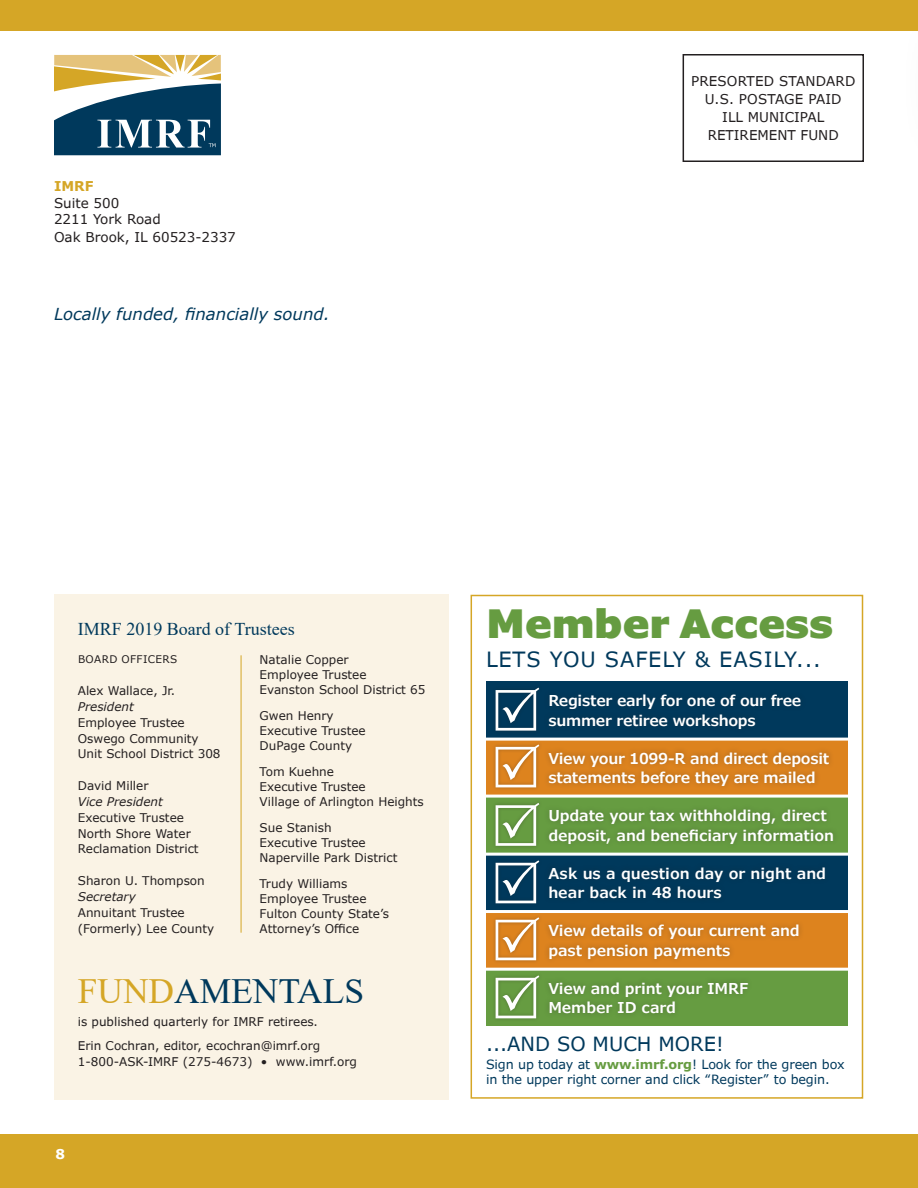
<style>
.page{position:relative;width:918px;height:1188px;background:#fff}
.page>*{position:absolute;margin:0;border:0;box-sizing:border-box;transform-origin:0 0}
.Body_text{font:900 39px "Verdana Pro";color:#669c41}
.t1{font:35.4px "Times New Roman";color:#00395c}
.Body_text-2{font:21px "Verdana Pro";letter-spacing:.04em;color:#00395c}
.Body_text-3{font:19.5px "Verdana Pro";color:#00395c}
.t2{font:18px "Times New Roman";color:#00395c}
.t3{font:italic 16.5px "Verdana";color:#00395c}
.Body_text-4{font:600 15px/19.5px "Verdana Pro";letter-spacing:-.01em;color:#fff}
.t4{font:13.5px "Verdana Pro";color:#231f20}
.t5{font:700 13.5px "Verdana Pro";color:#d5a626}
.t6{font:700 13.5px "Verdana";color:#fff}
.Body_text-5{font:12.75px/15px "Verdana Pro";letter-spacing:-.01em;color:#00395c}
.t7{font:12px/15px "Verdana";color:#231f20}
.t8{font:12px "Verdana Pro";color:#231f20}
.t9{font:italic 12px "Verdana";color:#231f20}
.t10{font:10.5px "Verdana";letter-spacing:.035em;color:#231f20}
.s1{font-style:italic}
.s2{color:#d5a626}
.s3{font-weight:700;color:#669c41}
</style>
<div class="page">
<div style="left:0;top:1134px;width:918px;height:54px;background:#d5a626"></div>
<svg style="left:54px;top:55px;width:167px;height:100px"></svg>
<div style="left:0;top:0;width:918px;height:30px;background:#d5a626"></div>
<div style="left:683px;top:54px;width:181px;height:108px;border:2px solid #231f20"></div>
<div style="left:54px;top:594px;width:394px;height:505px;background:#faf3e5"></div>
<hr style="left:241px;top:655px;width:1px;height:278px;background:#d5a626">
<div style="left:486px;top:681px;width:362px;height:58px;background:#00395c"></div>
<div style="left:486px;top:739px;width:362px;height:57px;background:#dd831e"></div>
<div style="left:543px;top:746px;width:292px;height:46px;background:#231f20;opacity:.3"></div>
<div style="left:486px;top:796px;width:362px;height:58px;background:#669c41"></div>
<div style="left:543px;top:803px;width:296px;height:47px;background:#63963f"></div>
<div style="left:486px;top:854px;width:362px;height:58px;background:#00395c"></div>
<div style="left:486px;top:912px;width:362px;height:57px;background:#dd831e"></div>
<div style="left:543px;top:918px;width:261px;height:47px;background:#231f20;opacity:.3"></div>
<div style="left:486px;top:969px;width:362px;height:57px;background:#669c41"></div>
<div style="left:543px;top:976px;width:211px;height:43px;background:#63973f"></div>
<div style="left:491px;top:741px;width:52px;height:50px;background:#231f20;opacity:.3"></div>
<div style="left:491px;top:799px;width:52px;height:51px;background:#231f20;opacity:.3"></div>
<div style="left:491px;top:914px;width:52px;height:50px;background:#231f20;opacity:.3"></div>
<div style="left:491px;top:972px;width:52px;height:50px;background:#231f20;opacity:.3"></div>
<hr style="left:478px;top:738px;width:375px;height:3px;background:#fff">
<hr style="left:478px;top:795px;width:375px;height:3px;background:#fff">
<hr style="left:478px;top:853px;width:375px;height:3px;background:#fff">
<hr style="left:478px;top:910px;width:375px;height:3px;background:#fff">
<hr style="left:478px;top:968px;width:375px;height:3px;background:#fff">
<div style="left:471px;top:595px;width:392px;height:504px;border:2px solid #d5a626"></div>
<svg style="left:497px;top:690px;width:39px;height:40px"></svg>
<svg style="left:496px;top:744px;width:43px;height:43px"></svg>
<svg style="left:496px;top:802px;width:43px;height:44px"></svg>
<svg style="left:497px;top:863px;width:39px;height:39px"></svg>
<svg style="left:496px;top:917px;width:43px;height:43px"></svg>
<svg style="left:496px;top:975px;width:43px;height:43px"></svg>
<p class="t5" style="left:54px;top:178px;width:41px">IMRF</p>
<p class="t4" style="left:54px;top:194px;width:67px">Suite 500</p>
<p class="t4" style="left:54px;top:211px;width:108px">2211 York Road</p>
<p class="t4" style="left:54px;top:229px;width:183px">Oak Brook, IL 60523-2337</p>
<p class="t3" style="left:54px;top:302px;width:277px">Locally funded, financially sound.</p>
<p class="t4" style="left:691px;top:73px;width:166px">PRESORTED STANDARD</p>
<p class="t4" style="left:705px;top:91px;width:138px">U.S. POSTAGE PAID</p>
<p class="t4" style="left:722px;top:109px;width:103px">ILL MUNICIPAL</p>
<p class="t4" style="left:708px;top:127px;width:133px">RETIREMENT FUND</p>
<p class="t2" style="left:78px;top:617px;width:219px">IMRF 2019 Board of Trustees</p>
<p class="t10" style="left:78px;top:652px;width:101px">BOARD OFFICERS</p>
<p class="t7" style="left:78px;top:683px;width:99px">Alex Wallace, Jr.</p>
<p class="t7" style="left:78px;top:699px;width:108px;line-height:15.8px"><span class="s1">President<br></span>Employee Trustee</p>
<p class="t7" style="left:78px;top:730px;width:144px;line-height:15.8px">Oswego Community<br>Unit School District 308</p>
<p class="t7" style="left:78px;top:778px;width:72px">David Miller</p>
<p class="t7" style="left:78px;top:794px;width:108px;line-height:15.8px"><span class="s1">Vice President<br></span>Executive Trustee</p>
<p class="t7" style="left:78px;top:825px;width:122px;line-height:15.8px">North Shore Water<br>Reclamation District</p>
<p class="t7" style="left:78px;top:873px;width:129px">Sharon U. Thompson</p>
<p class="t9" style="left:78px;top:889px;width:60px">Secretary</p>
<p class="t7" style="left:78px;top:905px;width:138px;line-height:15.8px">Annuitant Trustee (Formerly) Lee County</p>
<p class="t7" style="left:260px;top:653px;width:90px">Natalie Copper</p>
<p class="t7" style="left:260px;top:668px;width:167px">Employee Trustee<br>Evanston School District 65</p>
<p class="t7" style="left:260px;top:708px;width:108px">Gwen Henry<br>Executive Trustee<br>DuPage County</p>
<p class="t7" style="left:260px;top:764px;width:76px">Tom Kuehne</p>
<p class="t7" style="left:260px;top:779px;width:108px">Executive Trustee</p>
<p class="t7" style="left:260px;top:794px;width:166px">Village of Arlington Heights</p>
<p class="t7" style="left:260px;top:820px;width:74px">Sue Stanish</p>
<p class="t7" style="left:260px;top:835px;width:139px">Executive Trustee<br>Naperville Park District</p>
<p class="t7" style="left:260px;top:876px;width:131px">Trudy Williams<br>Employee Trustee<br>Fulton County State’s<br>Attorney’s Office</p>
<p class="t1" style="left:78px;top:966px;width:288px"><span class="s2">FUND</span>AMENTALS</p>
<p class="t8" style="left:78px;top:1014px;width:242px">is published quarterly for IMRF retirees.</p>
<p class="t8" style="left:78px;top:1038px;width:244px">Erin Cochran, editor, ecochran@imrf.org</p>
<p class="t8" style="left:78px;top:1054px;width:281px">1-800-ASK-IMRF (275-4673) • www.imrf.org</p>
<p class="t6" style="left:56px;top:1144px;width:11px">8</p>
<p class="Body_text" style="left:486px;top:598px;width:349px">Member Access</p>
<p class="Body_text-2" style="left:486px;top:646px;width:336px">LETS YOU SAFELY &amp; EASILY...</p>
<p class="Body_text-4" style="left:548px;top:691px;width:255px">Register early for one of our free summer retiree workshops</p>
<p class="Body_text-4" style="left:548px;top:749px;width:283px">View your 1099-R and direct deposit statements before they are mailed</p>
<p class="Body_text-4" style="left:548px;top:806px;width:287px">Update your tax withholding, direct deposit, and beneficiary information</p>
<p class="Body_text-4" style="left:548px;top:864px;width:279px">Ask us a question day or night and hear back in 48 hours</p>
<p class="Body_text-4" style="left:548px;top:921px;width:253px">View details of your current and past pension payments</p>
<p class="Body_text-4" style="left:548px;top:978px;width:201px">View and print your IMRF<br>Member ID card</p>
<p class="Body_text-3" style="left:486px;top:1032px;width:239px">...AND SO MUCH MORE!</p>
<p class="Body_text-5" style="left:486px;top:1057px;width:360px">Sign up today at <span class="s3">www.imrf.org</span>! Look for the green box in the upper right corner and click “Register” to begin.</p>
</div>
